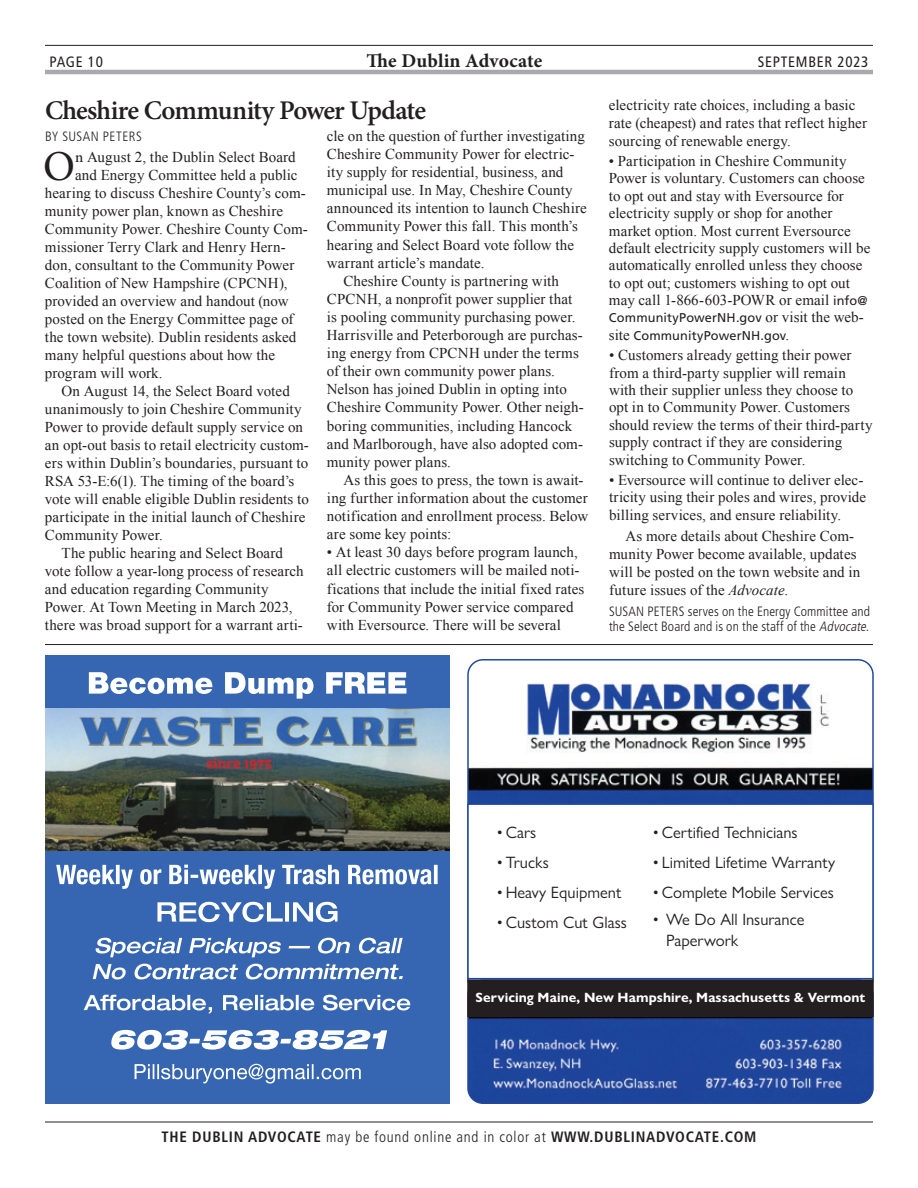
<style>
.page{position:relative;width:918px;height:1188px;background:#fff}
.page>*{position:absolute;margin:0;border:0;box-sizing:border-box;transform-origin:0 0}
.t1{font:42.75px "Minion Pro";color:#231f20}
.t2{font:600 27px "Minion Pro";letter-spacing:-.03em;color:#231f20}
.t3{font:700 19.5px "Minion Pro";letter-spacing:.01em;color:#231f20}
.t4{font:16.5px/21px "Gill Sans Nova";color:#231f20}
.t5{font:15px/17.4px "Times New Roman";letter-spacing:.005em;color:#231f20}
.t6{font:700 condensed 15px "Frutiger LT Std";letter-spacing:.05em;color:#231f20}
.t7{font:condensed 15px "Frutiger LT Std";letter-spacing:.05em;color:#231f20}
.t8{font:300 condensed 13.5px/15px "Frutiger LT Std";letter-spacing:.01em;color:#231f20}
.t9{font:700 13.5px "Gill Sans Nova";letter-spacing:.005em;color:#fff}
.t10{font:300 condensed 13.5px "Frutiger LT Std";letter-spacing:.035em;color:#231f20}
.t11{font:12.75px/17.4px "Frutiger LT Std";letter-spacing:.01em;color:#231f20}
.s1{font-family:"Minion Pro";font-weight:500}
.s2{font-family:"Frutiger LT Std";font-size:12.75px}
.s3{font-family:"Times New Roman";font-size:15px}
.s4{font-style:italic}
.s5{font-weight:300}
</style>
<div class="page">
<hr style="left:45px;top:45px;width:828px;height:1px;background:#231f20">
<hr style="left:45px;top:70px;width:828px;height:4px;background:#a8a9ad">
<hr style="left:45px;top:1122px;width:828px;height:1px;background:#231f20">
<hr style="left:45px;top:644px;width:828px;height:1px;background:#231f20">
<div style="left:45px;top:656px;width:405px;height:448px;background:#3666b1"></div>
<svg style="left:135px;top:1064px;width:226px;height:20px"></svg>
<svg style="left:111px;top:1030px;width:276px;height:20px"></svg>
<svg style="left:84px;top:995px;width:326px;height:19px"></svg>
<svg style="left:95px;top:938px;width:308px;height:19px"></svg>
<svg style="left:157px;top:902px;width:181px;height:20px"></svg>
<svg style="left:56px;top:865px;width:382px;height:24px"></svg>
<svg style="left:89px;top:672px;width:317px;height:27px"></svg>
<img style="left:45px;top:708px;width:405px;height:142px">
<svg style="left:93px;top:964px;width:310px;height:15px"></svg>
<img style="left:470px;top:662px;width:401px;height:141px">
<img style="left:470px;top:1017px;width:401px;height:84px">
<div style="left:467px;top:979px;width:407px;height:125px;border:2px solid #22489e;border-radius:15px"></div>
<div style="left:468px;top:980px;width:405px;height:36px;background:#231f20"></div>
<div style="left:467px;top:979px;width:407px;height:38px;border:2px solid #231f20"></div>
<div style="left:467px;top:803px;width:407px;height:176px;background:#fff;border:2px solid #22489e"></div>
<p class="t7" style="left:50px;top:53px;width:55px">PAGE 10</p>
<h3 class="t3" style="left:367px;top:47px;width:177px">The Dublin Advocate</h3>
<p class="t7" style="left:758px;top:53px;width:112px">SEPTEMBER 2023</p>
<h2 class="t2" style="left:45px;top:91px;width:383px">Cheshire Community Power Update</h2>
<p class="t10" style="left:45px;top:128px;width:98px">BY SUSAN PETERS</p>
<h1 class="t1" style="left:43px;top:137px;width:33px">O</h1>
<p class="t5" style="left:75px;top:148px;width:222px"><span class="s1">n</span> August 2, the Dublin Select Board</p>
<p class="t5" style="left:327px;top:127px;width:259px">cle on the question of further investigating</p>
<p class="t5" style="left:327px;top:145px;width:249px">Cheshire Community Power for electric-</p>
<p class="t5" style="left:327px;top:163px;width:238px">ity supply for residential, business, and</p>
<p class="t5" style="left:327px;top:181px;width:247px">municipal use. In May, Cheshire County</p>
<p class="t5" style="left:327px;top:199px;width:261px">announced its intention to launch Cheshire</p>
<p class="t5" style="left:327px;top:217px;width:252px">Community Power this fall. This month’s</p>
<p class="t5" style="left:327px;top:236px;width:249px">hearing and Select Board vote follow the</p>
<p class="t5" style="left:327px;top:254px;width:159px">warrant article’s mandate.</p>
<p class="t5" style="left:343px;top:272px;width:217px">Cheshire County is partnering with</p>
<p class="t5" style="left:327px;top:290px;width:247px">CPCNH, a nonprofit power supplier that</p>
<p class="t5" style="left:327px;top:308px;width:250px">is pooling community purchasing power.</p>
<p class="t5" style="left:327px;top:326px;width:257px">Harrisville and Peterborough are purchas-</p>
<p class="t5" style="left:327px;top:344px;width:254px">ing energy from CPCNH under the terms</p>
<p class="t5" style="left:327px;top:362px;width:230px">of their own community power plans.</p>
<p class="t5" style="left:327px;top:380px;width:241px">Nelson has joined Dublin in opting into</p>
<p class="t5" style="left:327px;top:399px;width:258px">Cheshire Community Power. Other neigh-</p>
<p class="t5" style="left:327px;top:417px;width:247px">boring communities, including Hancock</p>
<p class="t5" style="left:327px;top:435px;width:258px">and Marlborough, have also adopted com-</p>
<p class="t5" style="left:327px;top:453px;width:126px">munity power plans.</p>
<p class="t5" style="left:343px;top:471px;width:241px">As this goes to press, the town is await-</p>
<p class="t5" style="left:327px;top:489px;width:262px">ing further information about the customer</p>
<p class="t5" style="left:327px;top:507px;width:263px">notification and enrollment process. Below</p>
<p class="t5" style="left:327px;top:525px;width:126px">are some key points:</p>
<p class="t5" style="left:327px;top:543px;width:259px;line-height:18.1px">• At least 30 days before program launch, all electric customers will be mailed noti&shy;fications that include the initial fixed rates for Community Power service compared with Eversource. There will be several</p>
<p class="t5" style="left:75px;top:166px;width:224px">and Energy Committee held a public</p>
<p class="t5" style="left:45px;top:184px;width:262px">hearing to discuss Cheshire County’s com-</p>
<p class="t5" style="left:45px;top:202px;width:240px">munity power plan, known as Cheshire</p>
<p class="t5" style="left:45px;top:220px;width:264px">Community Power. Cheshire County Com-</p>
<p class="t5" style="left:45px;top:238px;width:242px">missioner Terry Clark and Henry Hern-</p>
<p class="t5" style="left:45px;top:256px;width:251px">don, consultant to the Community Power</p>
<p class="t5" style="left:45px;top:274px;width:244px">Coalition of New Hampshire (CPCNH),</p>
<p class="t5" style="left:45px;top:292px;width:245px">provided an overview and handout (now</p>
<p class="t5" style="left:45px;top:310px;width:250px">posted on the Energy Committee page of</p>
<p class="t5" style="left:45px;top:328px;width:253px">the town website). Dublin residents asked</p>
<p class="t5" style="left:45px;top:346px;width:232px">many helpful questions about how the</p>
<p class="t5" style="left:45px;top:364px;width:119px">program will work.</p>
<p class="t5" style="left:61px;top:382px;width:230px">On August 14, the Select Board voted</p>
<p class="t5" style="left:45px;top:400px;width:258px">unanimously to join Cheshire Community</p>
<p class="t5" style="left:45px;top:418px;width:260px">Power to provide default supply service on</p>
<p class="t5" style="left:45px;top:436px;width:265px">an opt-out basis to retail electricity custom-</p>
<p class="t5" style="left:45px;top:454px;width:265px">ers within Dublin’s boundaries, pursuant to</p>
<p class="t5" style="left:45px;top:472px;width:251px">RSA 53-E:6(1). The timing of the board’s</p>
<p class="t5" style="left:45px;top:490px;width:265px">vote will enable eligible Dublin residents to</p>
<p class="t5" style="left:45px;top:508px;width:262px">participate in the initial launch of Cheshire</p>
<p class="t5" style="left:45px;top:526px;width:119px">Community Power.</p>
<p class="t5" style="left:61px;top:544px;width:223px">The public hearing and Select Board</p>
<p class="t5" style="left:45px;top:562px;width:260px">vote follow a year-long process of research</p>
<p class="t5" style="left:45px;top:580px;width:225px">and education regarding Community</p>
<p class="t5" style="left:45px;top:598px;width:249px">Power. At Town Meeting in March 2023,</p>
<p class="t5" style="left:45px;top:616px;width:259px">there was broad support for a warrant arti-</p>
<p class="t5" style="left:609px;top:95px;width:260px;line-height:18px">electricity rate choices, including a basic rate (cheapest) and rates that reflect higher sourcing of renewable energy.</p>
<p class="t5" style="left:609px;top:152px;width:263px">• Participation in Cheshire Community Power is voluntary. Customers can choose to opt out and stay with Eversource for electricity supply or shop for another market option. Most current Eversource default electricity supply customers will be automatically enrolled unless they choose to opt out; customers wishing to opt out may call 1-866-603-POWR or email <span class="s2">info@</span></p>
<p class="t11" style="left:609px;top:309px;width:256px">CommunityPowerNH.gov <span class="s3">or visit the web&shy;site</span> CommunityPowerNH.gov<span class="s3">.</span></p>
<p class="t5" style="left:609px;top:346px;width:265px">• Customers already getting their power from a third-party supplier will remain with their supplier unless they choose to opt in to Community Power. Customers should review the terms of their third-party supply contract if they are considering switching to Community Power.</p>
<p class="t5" style="left:609px;top:471px;width:259px">• Eversource will continue to deliver elec&shy;tricity using their poles and wires, provide billing services, and ensure reliability.</p>
<p class="t5" style="left:609px;top:527px;width:253px;line-height:18px;text-indent:16px">As more details about Cheshire Com&shy;munity Power become available, updates will be posted on the town website and in future issues of the <span class="s4">Advocate</span>.</p>
<p class="t8" style="left:609px;top:604px;width:264px">SUSAN PETERS serves on the Energy Committee and the Select Board and is on the staff of the <span class="s4">Advocate.</span></p>
<p class="t4" style="left:497px;top:822px;width:41px">• Cars</p>
<p class="t4" style="left:497px;top:852px;width:54px">• Trucks</p>
<p class="t4" style="left:497px;top:882px;width:126px">• Heavy Equipment</p>
<p class="t4" style="left:497px;top:912px;width:132px">• Custom Cut Glass</p>
<p class="t4" style="left:653px;top:822px;width:146px">• Certified Technicians</p>
<p class="t4" style="left:653px;top:852px;width:184px">• Limited Lifetime Warranty</p>
<p class="t4" style="left:653px;top:882px;width:183px">• Complete Mobile Services</p>
<p class="t4" style="left:666px;top:909px;width:140px;text-indent:-14px">• We Do All Insurance<br>Paperwork</p>
<p class="t9" style="left:476px;top:989px;width:391px">Servicing Maine, New Hampshire, Massachusetts &amp; Vermont</p>
<p class="t6" style="left:161px;top:1128px;width:597px">THE DUBLIN ADVOCATE <span class="s5">may be found online and in color at</span> WWW.DUBLINADVOCATE.COM</p>
</div>
